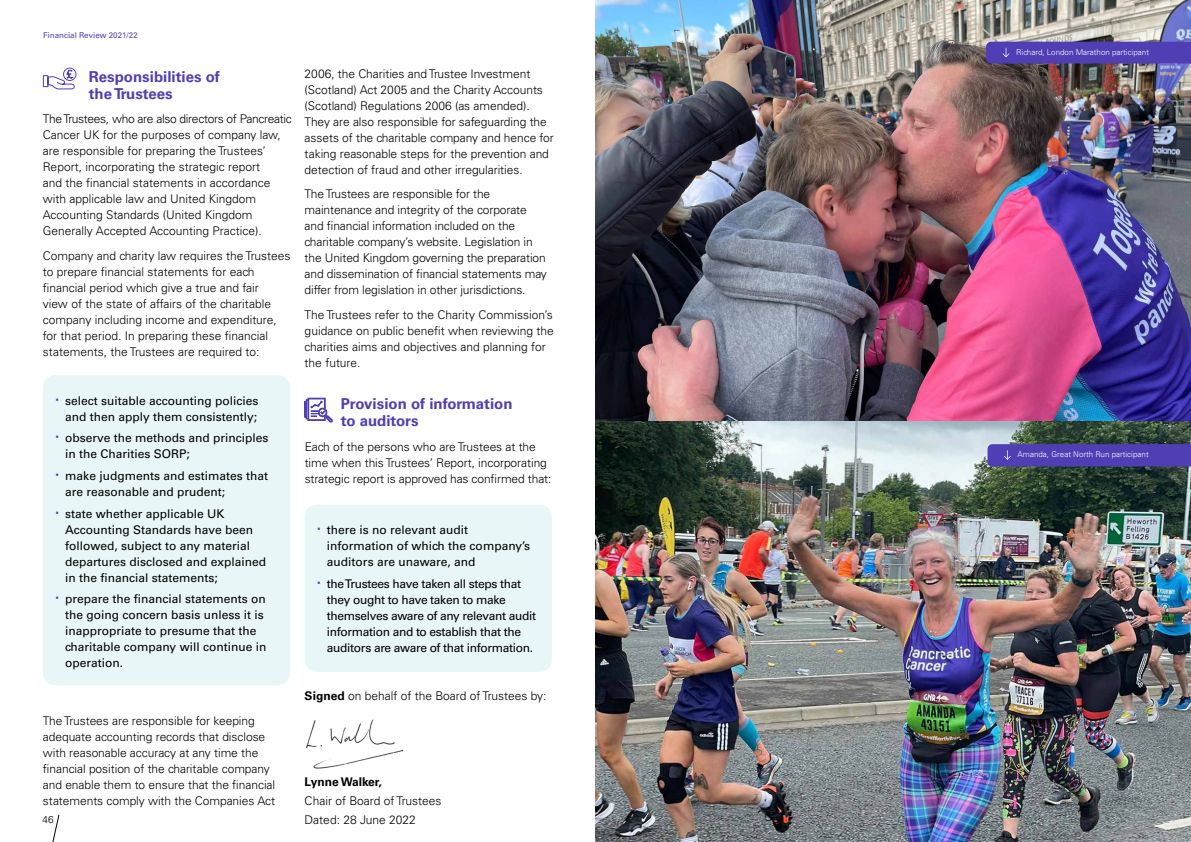
<style>
.page{position:relative;width:1191px;height:842px;background:#fff}
.page>*{position:absolute;margin:0;border:0;box-sizing:border-box;transform-origin:0 0}
.t1{font:700 15px/17px "Univers LT Std";color:#503eb4}
.t2{font:300 12px/16px "Univers LT Std";letter-spacing:-.005em;color:#000}
.t3{font:12px/16px "Univers LT Std";color:#000}
.t4{font:12px/16px "Univers LT Std";letter-spacing:-.03em;color:#000}
.t5{font:700 12px "Univers LT Std";color:#000}
.t6{font:300 10px "Univers LT Std";color:#000}
.t7{font:300 8px "Univers LT Std";color:#fff}
.t8{font:8px "Univers LT Std";color:#503eb4}
.s1{font-size:18px;color:#503eb4}
.s2{font-weight:700}
</style>
<div class="page">
<svg style="left:52px;top:814px;width:7px;height:28px"></svg>
<svg style="left:42px;top:68px;width:34px;height:22px"></svg>
<div style="left:43px;top:375px;width:247px;height:310px;background:#e9f6f8;border-radius:12px"></div>
<svg style="left:304px;top:398px;width:28px;height:24px"></svg>
<div style="left:305px;top:505px;width:247px;height:167px;background:#e9f6f8;border-radius:12px"></div>
<img style="left:305px;top:719px;width:97px;height:50px">
<img style="left:595px;top:0;width:596px;height:421px">
<img style="left:595px;top:421px;width:596px;height:421px">
<div style="left:986px;top:42px;width:205px;height:21px;background:#503eb4"></div>
<div style="left:987px;top:444px;width:204px;height:22px;background:#503eb4"></div>
<p class="t8" style="left:43px;top:31px;width:96px">Financial Review 2021/22</p>
<p class="t1" style="left:89px;top:68px;width:133px">Responsibilities of the Trustees</p>
<p class="t2" style="left:43px;top:111px;width:250px">The Trustees, who are also directors of Pancreatic Cancer UK for the purposes of company law, are responsible for preparing the Trustees’ Report, incorporating the strategic report<br>and the financial statements in accordance with applicable law and United Kingdom Accounting Standards (United Kingdom Generally Accepted Accounting Practice).</p>
<p class="t2" style="left:43px;top:247px;width:249px">Company and charity law requires the Trustees to prepare financial statements for each financial period which give a true and fair<br>view of the state of affairs of the charitable company including income and expenditure, for that period. In preparing these financial statements, the Trustees are required to:</p>
<p class="t3" style="left:55px;top:393px;width:205px;text-align:right"><span class="s1">·</span> select suitable accounting policies and then apply them consistently;</p>
<p class="t3" style="left:65px;top:430px;width:205px;text-indent:-10px"><span class="s1">·</span> observe the methods and principles in the Charities SORP;</p>
<p class="t3" style="left:65px;top:468px;width:204px;text-indent:-10px"><span class="s1">·</span> make judgments and estimates that are reasonable and prudent;</p>
<p class="t3" style="left:65px;top:506px;width:203px;text-indent:-10px"><span class="s1">·</span> state whether applicable UK<br>Accounting Standards have been followed, subject to any material departures disclosed and explained in the financial statements;</p>
<p class="t3" style="left:65px;top:591px;width:203px;text-indent:-10px"><span class="s1">·</span> prepare the financial statements on the going concern basis unless it is inappropriate to presume that the charitable company will continue in operation.</p>
<p class="t2" style="left:43px;top:712px;width:234px">The Trustees are responsible for keeping adequate accounting records that disclose with reasonable accuracy at any time the financial position of the charitable company and enable them to ensure that the financial statements comply with the Companies Act</p>
<p class="t6" style="left:43px;top:813px;width:13px">46</p>
<p class="t2" style="left:305px;top:66px;width:251px">2006, the Charities and Trustee Investment (Scotland) Act 2005 and the Charity Accounts (Scotland) Regulations 2006 (as amended).<br>They are also responsible for safeguarding the assets of the charitable company and hence for taking reasonable steps for the prevention and detection of fraud and other irregularities.</p>
<p class="t2" style="left:305px;top:186px;width:244px">The Trustees are responsible for the maintenance and integrity of the corporate and financial information included on the charitable company’s website. Legislation in the United Kingdom governing the preparation and dissemination of financial statements may differ from legislation in other jurisdictions.</p>
<p class="t2" style="left:305px;top:307px;width:250px">The Trustees refer to the Charity Commission’s guidance on public benefit when reviewing the charities aims and objectives and planning for the future.</p>
<p class="t1" style="left:341px;top:396px;width:173px">Provision of information to auditors</p>
<p class="t2" style="left:305px;top:439px;width:248px">Each of the persons who are Trustees at the time when this Trustees’ Report, incorporating strategic report is approved has confirmed that:</p>
<p class="t3" style="left:327px;top:522px;width:205px;text-indent:-10px"><span class="s1">·</span> there is no relevant audit information of which the company’s auditors are unaware, and</p>
<p class="t4" style="left:327px;top:576px;width:211px;text-indent:-10px"><span class="s1">·</span> the Trustees have taken all steps that they ought to have taken to make themselves aware of any relevant audit information and to establish that the auditors are aware of that information.</p>
<p class="t2" style="left:305px;top:687px;width:243px"><span class="s2">Signed</span> on behalf of the Board of Trustees by:</p>
<p class="t5" style="left:305px;top:775px;width:79px">Lynne Walker,</p>
<p class="t2" style="left:305px;top:791px;width:138px;line-height:18.8px">Chair of Board of Trustees<br>Dated: 28 June 2022</p>
<p class="t7" style="left:1016px;top:47px;width:134px">Richard, London Marathon participant</p>
<p class="t7" style="left:1017px;top:450px;width:132px">Amanda, Great North Run participant</p>
</div>
